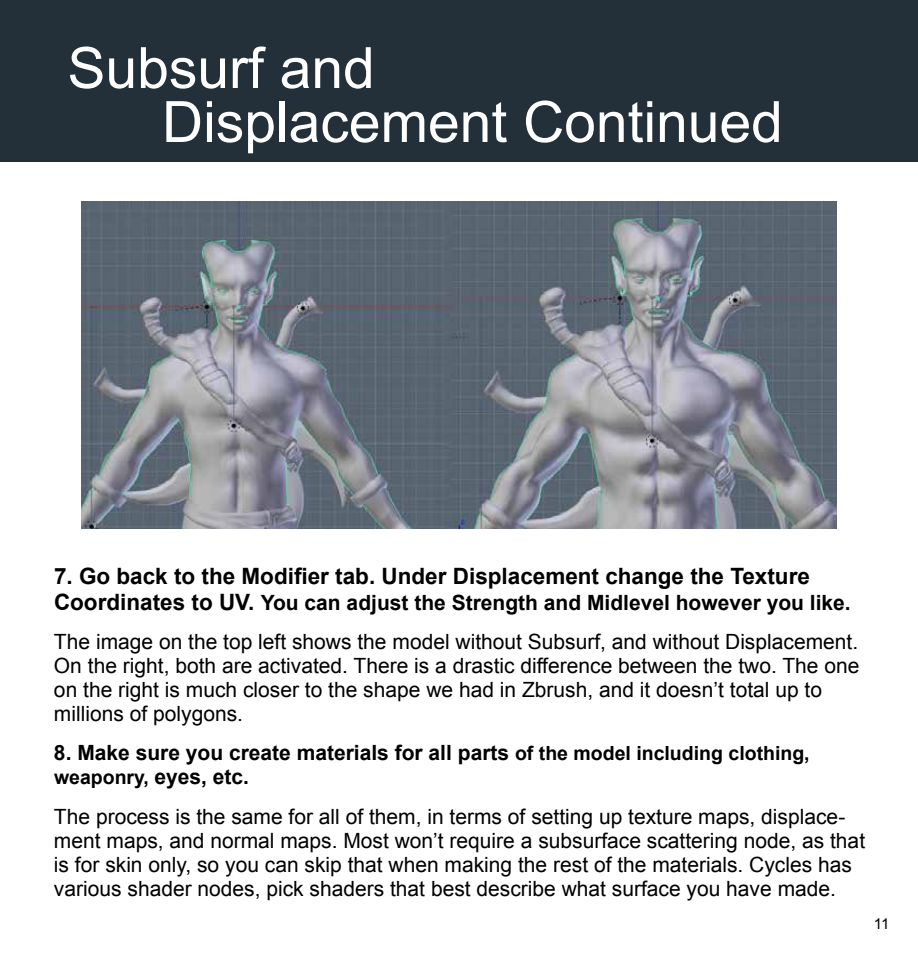
<style>
.page{position:relative;width:918px;height:972px;background:#fff}
.page>*{position:absolute;margin:0;border:0;box-sizing:border-box;transform-origin:0 0}
.t1{font:57px/54px "Arial";color:#fff}
.t2{font:700 22.5px "Arial";color:#000}
.t3{font:21px/24.2px "Arial";color:#000}
.t4{font:700 21px "Arial";color:#000}
.t5{font:700 19.5px "Arial";color:#000}
.t6{font:15px "Arial";color:#000}
.s1{font-weight:700;font-size:22.5px}
.s2{font-weight:700}
.s3{font-size:19.5px}
.s4{font-size:21px}
</style>
<div class="page">
<div style="left:0;top:0;width:918px;height:162px;background:#233039"></div>
<img style="left:81px;top:202px;width:756px;height:327px">
<h1 class="t1" style="left:162px;top:42px;width:622px;text-indent:-95px">Subsurf and<br>Displacement Continued</h1>
<p class="t2" style="left:54px;top:561px;width:757px">7. Go back to the Modifier tab. Under Displacement change the Texture</p>
<p class="t3" style="left:54px;top:583px;width:806px;line-height:39.2px"><span class="s1">Coordinates to UV.</span> <span class="s2">You can adjust the Strength and Midlevel however you like.<br></span>The image on the top left shows the model without Subsurf, and without Displacement.</p>
<p class="t3" style="left:54px;top:654px;width:807px">On the right, both are activated. There is a drastic difference between the two. The one on the right is much closer to the shape we had in Zbrush, and it doesn’t total up to millions of polygons.</p>
<p class="t4" style="left:54px;top:739px;width:757px">8. Make sure you create materials for all parts <span class="s3">of the model including clothing,</span></p>
<p class="t5" style="left:54px;top:765px;width:196px">weaponry, <span class="s4">eyes, etc.</span></p>
<p class="t3" style="left:54px;top:804px;width:813px">The process is the same for all of them, in terms of setting up texture maps, displace&shy;ment maps, and normal maps. Most won’t require a subsurface scattering node, as that is for skin only, so you can skip that when making the rest of the materials. Cycles has various shader nodes, pick shaders that best describe what surface you have made.</p>
<p class="t6" style="left:874px;top:914px;width:17px">11</p>
</div>
